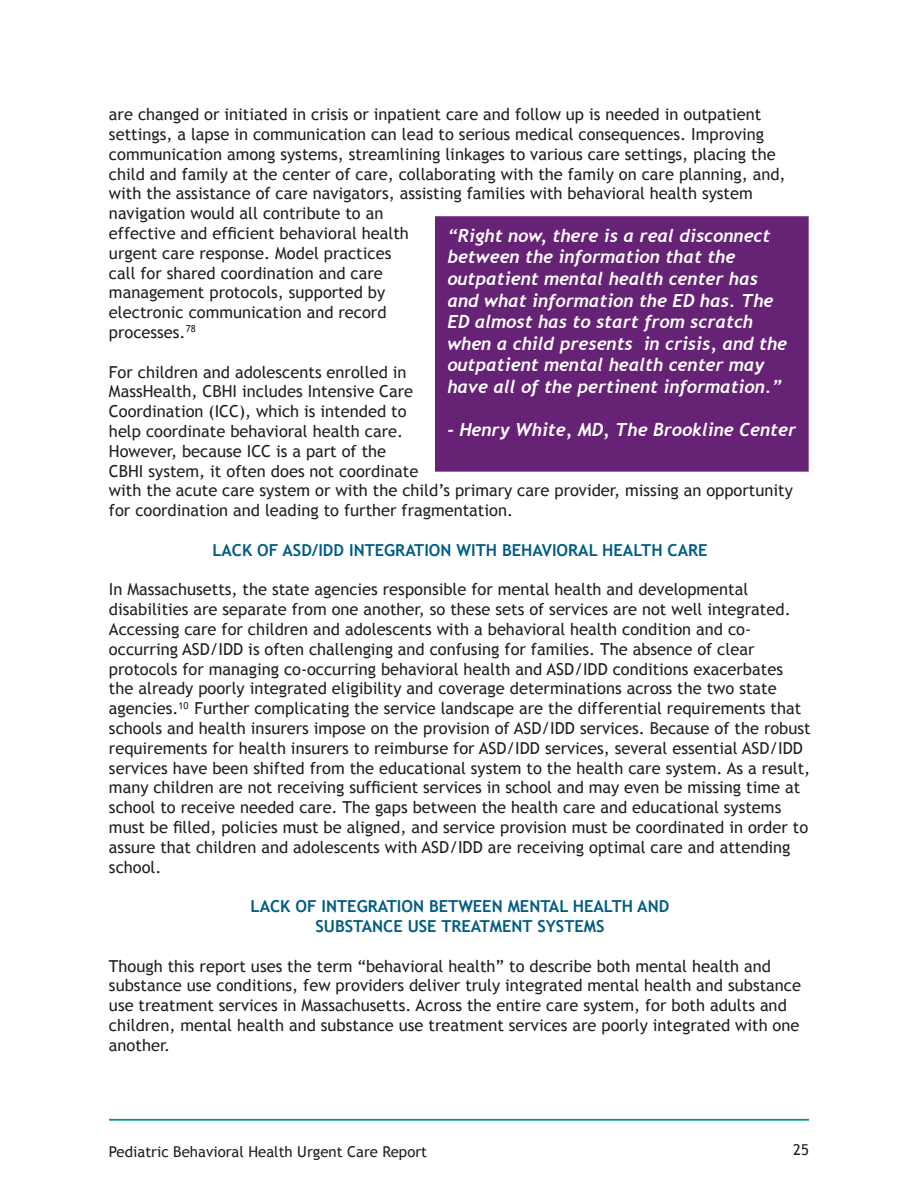
<style>
.page{position:relative;width:918px;height:1188px;background:#fff}
.page>*{position:absolute;margin:0;border:0;box-sizing:border-box;transform-origin:0 0}
.CMHC_Paragraph{font:italic 700 18px/21.6px "Trebuchet";color:#fff}
.t1{font:16.5px/19.8px "Trebuchet MS";color:#231f20}
.t2{font:700 16.5px "Trebuchet MS";color:#005d83}
.t3{font:15px "Trebuchet MS";color:#231f20}
</style>
<div class="page">
<hr style="left:109px;top:1119px;width:700px;height:2px;background:#009483">
<div style="left:435px;top:216px;width:374px;height:256px;background:#662274"></div>
<p class="t1" style="left:109px;top:105px;width:678px">are changed or initiated in crisis or inpatient care and follow up is needed in outpatient settings, a lapse in communication can lead to serious medical consequences. Improving communication among systems, streamlining linkages to various care settings, placing the child and family at the center of care, collaborating with the family on care planning, and, with the assistance of care navigators, assisting families with behavioral health system navigation would all contribute to an<br>effective and efficient behavioral health<br>urgent care response. Model practices<br>call for shared coordination and care<br>management protocols, supported by<br>electronic communication and record<br>processes.<sup>78</sup></p>
<p class="t1" style="left:109px;top:362px;width:685px">For children and adolescents enrolled in<br>MassHealth, CBHI includes Intensive Care<br>Coordination (ICC), which is intended to<br>help coordinate behavioral health care.<br>However, because ICC is a part of the<br>CBHI system, it often does not coordinate<br>with the acute care system or with the child’s primary care provider, missing an opportunity for coordination and leading to further fragmentation.</p>
<p class="t2" style="left:212px;top:540px;width:497px">LACK OF ASD/IDD INTEGRATION WITH BEHAVIORAL HEALTH CARE</p>
<p class="t1" style="left:109px;top:580px;width:703px">In Massachusetts, the state agencies responsible for mental health and developmental disabilities are separate from one another, so these sets of services are not well integrated.<br>Accessing care for children and adolescents with a behavioral health condition and co&shy;occurring ASD/IDD is often challenging and confusing for families. The absence of clear protocols for managing co-occurring behavioral health and ASD/IDD conditions exacerbates the already poorly integrated eligibility and coverage determinations across the two state agencies.<sup>10</sup> Further complicating the service landscape are the differential requirements that schools and health insurers impose on the provision of ASD/IDD services. Because of the robust requirements for health insurers to reimburse for ASD/IDD services, several essential ASD/IDD services have been shifted from the educational system to the health care system. As a result, many children are not receiving sufficient services in school and may even be missing time at school to receive needed care. The gaps between the health care and educational systems must be filled, policies must be aligned, and service provision must be coordinated in order to assure that children and adolescents with ASD/IDD are receiving optimal care and attending school.</p>
<p class="t2" style="left:251px;top:896px;width:420px">LACK OF INTEGRATION BETWEEN MENTAL HEALTH AND</p>
<p class="t2" style="left:315px;top:916px;width:291px">SUBSTANCE USE TREATMENT SYSTEMS</p>
<p class="t1" style="left:109px;top:956px;width:694px">Though this report uses the term “behavioral health” to describe both mental health and substance use conditions, few providers deliver truly integrated mental health and substance use treatment services in Massachusetts. Across the entire care system, for both adults and children, mental health and substance use treatment services are poorly integrated with one another.</p>
<p class="CMHC_Paragraph" style="left:447px;top:225px;width:341px">“Right now, there is a real disconnect between the information that the outpatient mental health center has and what information the ED has. The ED almost has to start from scratch when a child presents in crisis, and the outpatient mental health center may have all of the pertinent information.”</p>
<p class="CMHC_Paragraph" style="left:447px;top:419px;width:350px">- Henry White, MD, The Brookline Center</p>
<p class="t3" style="left:109px;top:1143px;width:320px">Pediatric Behavioral Health Urgent Care Report</p>
<p class="t3" style="left:793px;top:1141px;width:17px">25</p>
</div>
